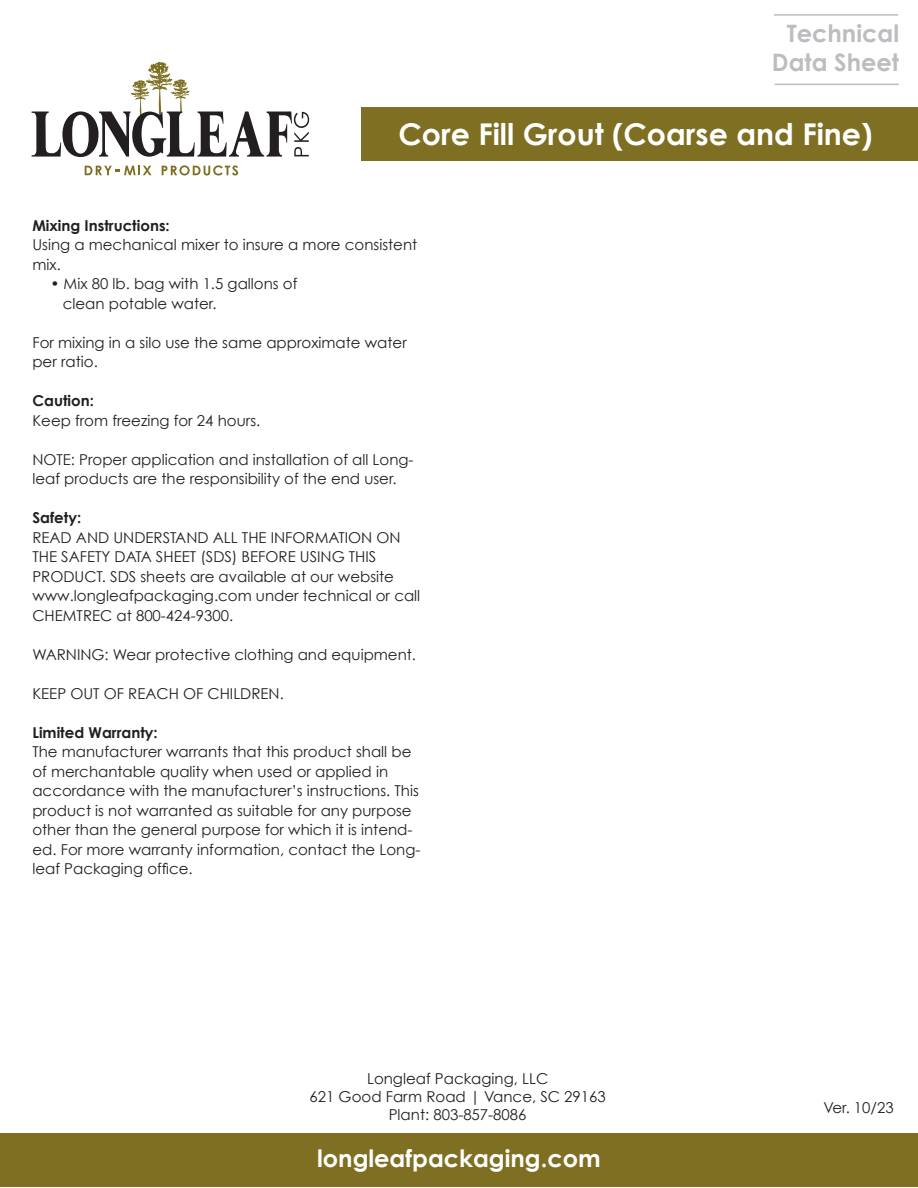
<style>
.page{position:relative;width:918px;height:1188px;background:#fff}
.page>*{position:absolute;margin:0;border:0;box-sizing:border-box;transform-origin:0 0}
.t1{font:700 30px "Century Gothic";color:#fff}
.t2{font:700 24px "Century Gothic";color:#fff}
.t3{font:700 24px/28.8px "Century Gothic";color:#bcbdc0;text-align:right}
.t4{font:15px/19.5px "Century Gothic";color:#231f20}
.t5{font:700 15px "Century Gothic";color:#231f20}
</style>
<div class="page">
<div style="left:0;top:1133px;width:918px;height:54px;background:#7e6f22"></div>
<svg style="left:32px;top:62px;width:277px;height:95px"></svg>
<svg style="left:85px;top:166px;width:66px;height:9px"></svg>
<svg style="left:162px;top:165px;width:76px;height:11px"></svg>
<div style="left:362px;top:107px;width:556px;height:54px;background:#7e6f22"></div>
<hr style="left:774px;top:14px;width:124px;height:2px;background:#bcbdc0">
<hr style="left:775px;top:84px;width:124px;height:1px;background:#bcbdc0">
<p class="t3" style="left:772px;top:19px;width:129px">Technical<br>Data Sheet</p>
<p class="t1" style="left:399px;top:115px;width:475px">Core Fill Grout (Coarse and Fine)</p>
<p class="t5" style="left:32px;top:216px;width:139px">Mixing Instructions:</p>
<p class="t4" style="left:32px;top:235px;width:386px">Using a mechanical mixer to insure a more consistent mix.</p>
<p class="t4" style="left:50px;top:274px;width:249px">• Mix 80 lb. bag with 1.5 gallons of</p>
<p class="t4" style="left:63px;top:293px;width:155px">clean potable water.</p>
<p class="t4" style="left:32px;top:332px;width:376px">For mixing in a silo use the same approximate water per ratio.</p>
<p class="t5" style="left:32px;top:391px;width:63px">Caution:</p>
<p class="t4" style="left:32px;top:410px;width:229px">Keep from freezing for 24 hours.</p>
<p class="t4" style="left:32px;top:449px;width:383px">NOTE: Proper application and installation of all Long&shy;leaf products are the responsibility of the end user.</p>
<p class="t5" style="left:32px;top:508px;width:50px">Safety:</p>
<p class="t4" style="left:32px;top:527px;width:389px">READ AND UNDERSTAND ALL THE INFORMATION ON THE SAFETY DATA SHEET (SDS) BEFORE USING THIS PRODUCT. SDS sheets are available at our website www.longleafpackaging.com under technical or call CHEMTREC at 800-424-9300.</p>
<p class="t4" style="left:32px;top:644px;width:385px">WARNING: Wear protective clothing and equipment.</p>
<p class="t4" style="left:32px;top:683px;width:253px">KEEP OUT OF REACH OF CHILDREN.</p>
<p class="t5" style="left:32px;top:723px;width:127px">Limited Warranty:</p>
<p class="t4" style="left:32px;top:742px;width:390px">The manufacturer warrants that this product shall be of merchantable quality when used or applied in accordance with the manufacturer’s instructions. This product is not warranted as suitable for any purpose other than the general purpose for which it is intend&shy;ed. For more warranty information, contact the Long&shy;leaf Packaging office.</p>
<p class="t4" style="left:367px;top:1069px;width:183px">Longleaf Packaging, LLC</p>
<p class="t4" style="left:310px;top:1087px;width:298px">621 Good Farm Road | Vance, SC 29163</p>
<p class="t4" style="left:389px;top:1105px;width:139px">Plant: 803-857-8086</p>
<p class="t2" style="left:317px;top:1143px;width:285px">longleafpackaging.com</p>
<p class="t4" style="left:824px;top:1097px;width:72px">Ver. 10/23</p>
</div>
